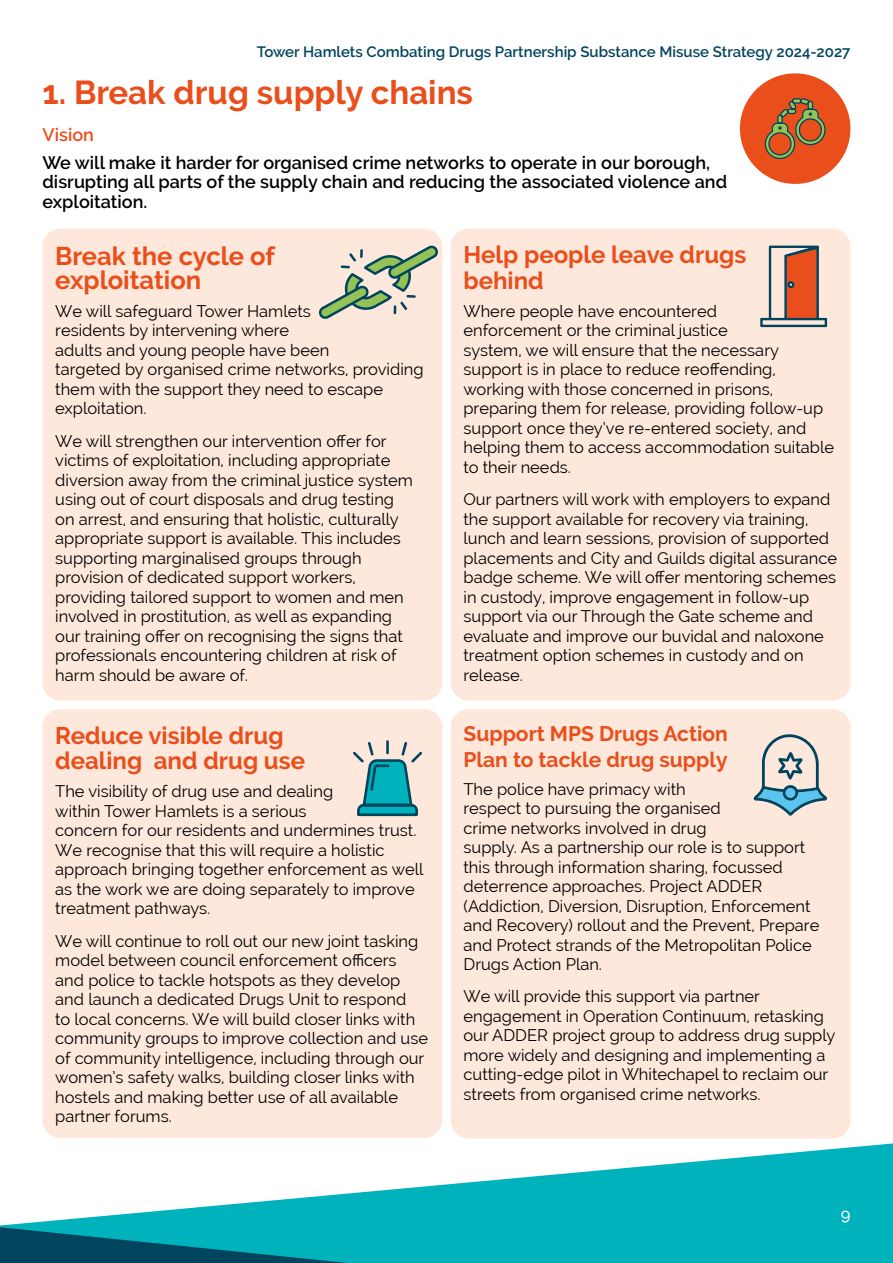
<style>
.page{position:relative;width:893px;height:1263px;background:#fff}
.page>*{position:absolute;margin:0;border:0;box-sizing:border-box;transform-origin:0 0}
.t1{font:700 33px "Raleway";color:#e94e1b}
.t2{font:700 25.5px/24px "Raleway";color:#e94e1b}
.t3{font:700 24px/25.5px "Raleway";color:#e94e1b}
.t4{font:700 21px/25.5px "Raleway";color:#e94e1b}
.t5{font:600 18px/19.5px "Raleway";color:#000}
.t6{font:600 18px "Raleway";color:#e94e1b}
.t7{font:16.5px/19.5px "Raleway";color:#000}
.t8{font:500 16.5px "Raleway";color:#fff}
.t9{font:600 15px "Raleway";color:#00445e}
</style>
<div class="page">
<svg style="left:0;top:1116px;width:890px;height:147px;fill:#00b2bb"></svg>
<div style="left:740px;top:73px;width:110px;height:111px;background:#e94e1b;border-radius:50%"></div>
<svg style="left:764px;top:98px;width:62px;height:61px"></svg>
<div style="left:43px;top:229px;width:399px;height:472px;background:#fde8db;border-radius:18px"></div>
<div style="left:43px;top:709px;width:399px;height:429px;background:#fde8db;border-radius:18px"></div>
<div style="left:451px;top:709px;width:399px;height:429px;background:#fde8db;border-radius:18px"></div>
<div style="left:451px;top:229px;width:399px;height:472px;background:#fde8db;border-radius:18px"></div>
<svg style="left:319px;top:245px;width:119px;height:74px"></svg>
<svg style="left:760px;top:245px;width:68px;height:83px"></svg>
<svg style="left:353px;top:740px;width:69px;height:77px"></svg>
<svg style="left:753px;top:734px;width:74px;height:82px"></svg>
<p class="t9" style="left:257px;top:43px;width:595px">Tower Hamlets Combating Drugs Partnership Substance Misuse Strategy 2024-2027</p>
<h1 class="t1" style="left:43px;top:74px;width:432px">1. Break drug supply chains</h1>
<p class="t6" style="left:43px;top:124px;width:53px">Vision</p>
<p class="t5" style="left:43px;top:153px;width:686px">We will make it harder for organised crime networks to operate in our borough, disrupting all parts of the supply chain and reducing the associated violence and exploitation.</p>
<h2 class="t2" style="left:55px;top:244px;width:221px">Break the cycle of exploitation</h2>
<p class="t7" style="left:55px;top:301px;width:370px">We will safeguard Tower Hamlets<br>residents by intervening where<br>adults and young people have been<br>targeted by organised crime networks, providing them with the support they need to escape exploitation.</p>
<p class="t7" style="left:55px;top:431px;width:359px">We will strengthen our intervention offer for victims of exploitation, including appropriate diversion away from the criminal justice system using out of court disposals and drug testing on arrest, and ensuring that holistic, culturally appropriate support is available. This includes supporting marginalised groups through provision of dedicated support workers, providing tailored support to women and men involved in prostitution, as well as expanding our training offer on recognising the signs that professionals encountering children at risk of harm should be aware of.</p>
<h3 class="t3" style="left:463px;top:242px;width:284px">Help people leave drugs behind</h3>
<p class="t7" style="left:463px;top:301px;width:372px">Where people have encountered<br>enforcement or the criminal justice<br>system, we will ensure that the necessary support is in place to reduce reoffending, working with those concerned in prisons, preparing them for release, providing follow-up support once they’ve re-entered society, and helping them to access accommodation suitable to their needs.</p>
<p class="t7" style="left:463px;top:489px;width:375px">Our partners will work with employers to expand the support available for recovery via training, lunch and learn sessions, provision of supported placements and City and Guilds digital assurance badge scheme. We will offer mentoring schemes in custody, improve engagement in follow-up support via our Through the Gate scheme and evaluate and improve our buvidal and naloxone treatment option schemes in custody and on release.</p>
<h3 class="t3" style="left:55px;top:723px;width:251px">Reduce visible drug dealing and drug use</h3>
<p class="t7" style="left:55px;top:782px;width:370px">The visibility of drug use and dealing<br>within Tower Hamlets is a serious<br>concern for our residents and undermines trust.<br>We recognise that this will require a holistic approach bringing together enforcement as well as the work we are doing separately to improve treatment pathways.</p>
<p class="t7" style="left:55px;top:931px;width:374px">We will continue to roll out our new joint tasking model between council enforcement officers and police to tackle hotspots as they develop and launch a dedicated Drugs Unit to respond<br>to local concerns. We will build closer links with community groups to improve collection and use of community intelligence, including through our women’s safety walks, building closer links with hostels and making better use of all available partner forums.</p>
<p class="t4" style="left:463px;top:721px;width:266px">Support MPS Drugs Action<br>Plan to tackle drug supply</p>
<p class="t7" style="left:463px;top:779px;width:357px">The police have primacy with<br>respect to pursuing the organised<br>crime networks involved in drug<br>supply. As a partnership our role is to support this through information sharing, focussed deterrence approaches. Project ADDER (Addiction, Diversion, Disruption, Enforcement and Recovery) rollout and the Prevent, Prepare and Protect strands of the Metropolitan Police Drugs Action Plan.</p>
<p class="t7" style="left:463px;top:987px;width:373px">We will provide this support via partner engagement in Operation Continuum, retasking our ADDER project group to address drug supply more widely and designing and implementing a cutting-edge pilot in Whitechapel to reclaim our streets from organised crime networks.</p>
<p class="t8" style="left:841px;top:1205px;width:11px">9</p>
</div>
